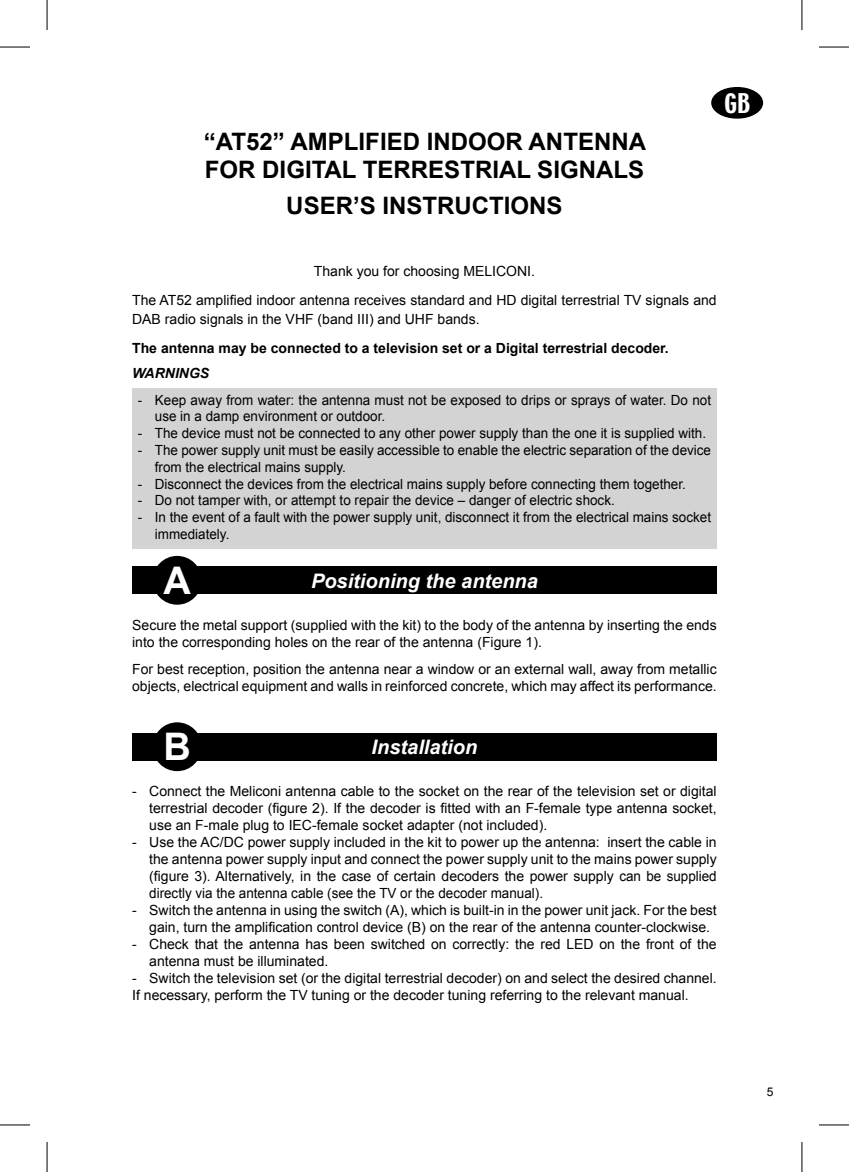
<style>
.page{position:relative;width:849px;height:1172px;background:#fff}
.page>*{position:absolute;margin:0;border:0;box-sizing:border-box;transform-origin:0 0}
.t1{font:700 38px "Arial";color:#fff}
.t2{font:700 24px/28.8px "Arial";color:#000}
.t3{font:24px "Techno";color:#fff}
.t4{font:italic 700 20px "Arial";color:#fff}
.t5{font:14px/17px "Arial";color:#000}
.t6{font:14px/16.8px "Arial";color:#000;scale:.96 1}
.t7{font:700 14px "Arial";color:#000}
.t8{font:italic 700 14px "Arial";color:#000}
.t9{font:12px "Arial";color:#000}
</style>
<div class="page">
<div style="left:710px;top:87px;width:52px;height:32px;background:#000;border-radius:50%"></div>
<div style="left:132px;top:566px;width:584px;height:28px;background:#000"></div>
<div style="left:153px;top:556px;width:48px;height:48px;background:#000;border-radius:50%"></div>
<div style="left:132px;top:388px;width:584px;height:160px;background:#d3d3d3"></div>
<div style="left:132px;top:732px;width:584px;height:28px;background:#000"></div>
<div style="left:153px;top:722px;width:48px;height:49px;background:#000;border-radius:50%"></div>
<hr style="left:0;top:47px;width:30px;height:1px;background:#000">
<hr style="left:818px;top:47px;width:30px;height:1px;background:#000">
<hr style="left:0;top:1124px;width:30px;height:1px;background:#000">
<hr style="left:818px;top:1124px;width:30px;height:1px;background:#000">
<hr style="left:47px;top:0;width:1px;height:30px;background:#000">
<hr style="left:47px;top:1141px;width:1px;height:30px;background:#000">
<hr style="left:801px;top:0;width:1px;height:30px;background:#000">
<hr style="left:801px;top:1141px;width:1px;height:30px;background:#000">
<h2 class="t2" style="left:204px;top:127px;width:443px">“AT52” AMPLIFIED INDOOR ANTENNA<br>FOR DIGITAL TERRESTRIAL SIGNALS</h2>
<h2 class="t2" style="left:286px;top:192px;width:278px">USER’S INSTRUCTIONS</h2>
<h2 class="t3" style="left:724px;top:89px;width:27px">GB</h2>
<p class="t5" style="left:132px;top:256px;width:585px;line-height:29px;text-align:center">Thank you for choosing MELICONI.<br>The AT52 amplified indoor antenna receives standard and HD digital terrestrial TV signals and</p>
<p class="t5" style="left:132px;top:310px;width:349px">DAB radio signals in the VHF (band III) and UHF bands.</p>
<p class="t7" style="left:132px;top:340px;width:538px">The antenna may be connected to a television set or a Digital terrestrial decoder.</p>
<p class="t8" style="left:132px;top:365px;width:78px">WARNINGS</p>
<p class="t6" style="left:155px;top:391px;width:580px;text-indent:-17px">- Keep away from water: the antenna must not be exposed to drips or sprays of water. Do not use in a damp environment or outdoor.</p>
<p class="t6" style="left:138px;top:425px;width:593px">- The device must not be connected to any other power supply than the one it is supplied with.</p>
<p class="t6" style="left:155px;top:441px;width:580px;text-indent:-17px">- The power supply unit must be easily accessible to enable the electric separation of the device from the electrical mains supply.</p>
<p class="t6" style="left:138px;top:475px;width:572px">- Disconnect the devices from the electrical mains supply before connecting them together.</p>
<p class="t6" style="left:138px;top:492px;width:498px">- Do not tamper with, or attempt to repair the device – danger of electric shock.</p>
<p class="t6" style="left:155px;top:509px;width:580px;text-indent:-17px">- In the event of a fault with the power supply unit, disconnect it from the electrical mains socket immediately.</p>
<h1 class="t1" style="left:163px;top:559px;width:29px">A</h1>
<h3 class="t4" style="left:311px;top:569px;width:228px">Positioning the antenna</h3>
<p class="t5" style="left:132px;top:616px;width:585px">Secure the metal support (supplied with the kit) to the body of the antenna by inserting the ends into the corresponding holes on the rear of the antenna (Figure 1).</p>
<p class="t5" style="left:132px;top:660px;width:585px">For best reception, position the antenna near a window or an external wall, away from metallic objects, electrical equipment and walls in reinforced concrete, which may affect its performance.</p>
<h1 class="t1" style="left:163px;top:725px;width:29px">B</h1>
<h3 class="t4" style="left:371px;top:735px;width:107px">Installation</h3>
<p class="t5" style="left:149px;top:782px;width:568px;text-align:justify;text-indent:-17px">- Connect the Meliconi antenna cable to the socket on the rear of the television set or digital terrestrial decoder (figure 2). If the decoder is fitted with an F-female type antenna socket, use an F-male plug to IEC-female socket adapter (not included).</p>
<p class="t5" style="left:149px;top:833px;width:568px;text-align:justify;text-indent:-17px">- Use the AC/DC power supply included in the kit to power up the antenna: insert the cable in the antenna power supply input and connect the power supply unit to the mains power supply (figure 3). Alternatively, in the case of certain decoders the power supply can be supplied directly via the antenna cable (see the TV or the decoder manual).</p>
<p class="t5" style="left:149px;top:901px;width:568px;text-indent:-17px">- Switch the antenna in using the switch (A), which is built-in in the power unit jack. For the best gain, turn the amplification control device (B) on the rear of the antenna counter-clockwise.</p>
<p class="t5" style="left:149px;top:935px;width:568px;text-indent:-17px">- Check that the antenna has been switched on correctly: the red LED on the front of the antenna must be illuminated.</p>
<p class="t5" style="left:132px;top:969px;width:585px">- Switch the television set (or the digital terrestrial decoder) on and select the desired channel.<br>If necessary, perform the TV tuning or the decoder tuning referring to the relevant manual.</p>
<p class="t9" style="left:766px;top:1085px;width:8px">5</p>
</div>
